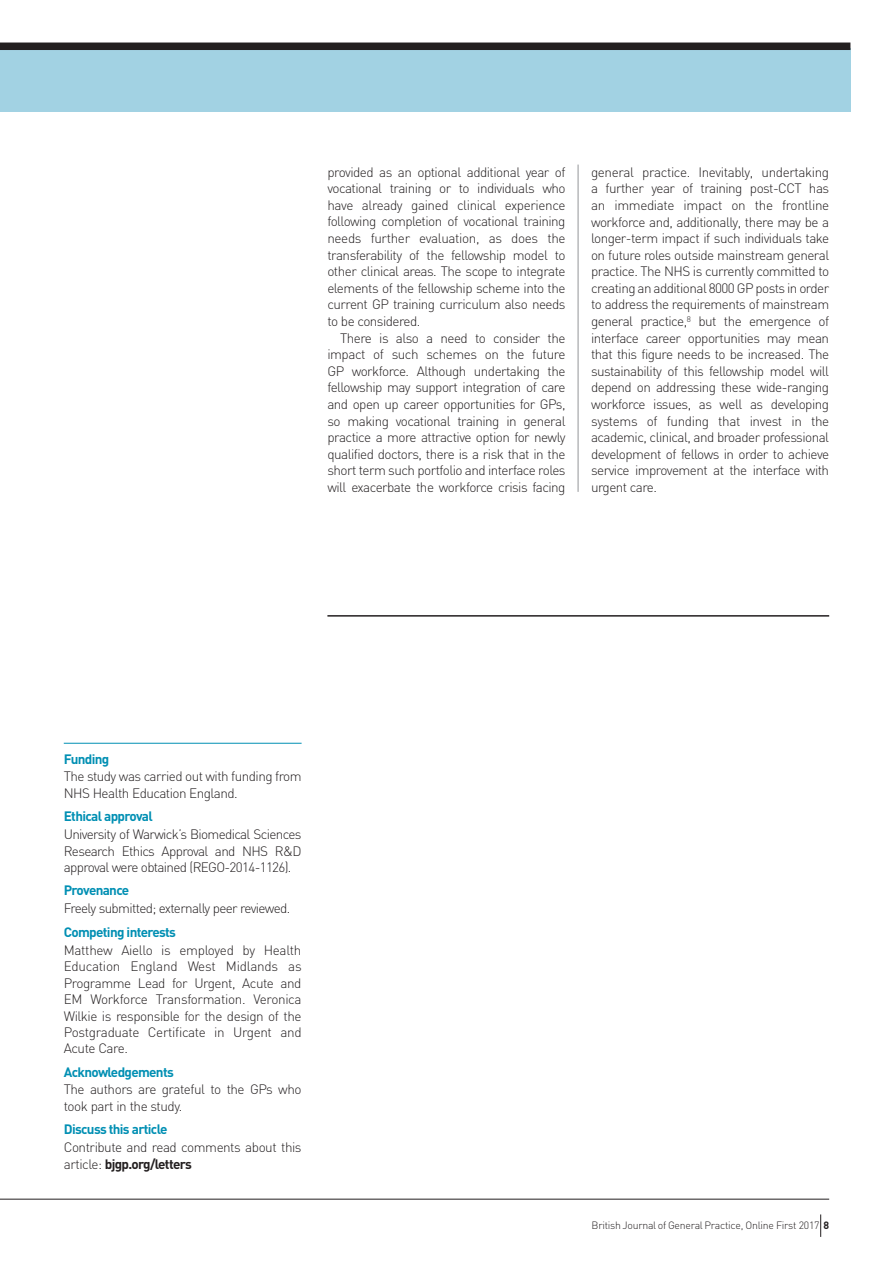
<style>
.page{position:relative;width:893px;height:1263px;background:#fff}
.page>*{position:absolute;margin:0;border:0;box-sizing:border-box;transform-origin:0 0}
.t1{font:300 13.5px/16.6px "DIN";letter-spacing:-.04em;color:#231f20;text-align:justify}
.t2{font:700 13.5px "DIN";letter-spacing:-.05em;color:#008fb3}
.t3{font:300 10.5px "DIN";letter-spacing:-.025em;color:#231f20}
.s1{font-weight:700}
</style>
<div class="page">
<div style="left:0;top:48px;width:850px;height:64px;background:#a2d2e3"></div>
<div style="left:0;top:43px;width:850px;height:7px;background:#231f20"></div>
<hr style="left:578px;top:165px;width:1px;height:327px;background:#939598">
<hr style="left:64px;top:743px;width:238px;height:1px;background:#008fb3">
<hr style="left:327px;top:615px;width:502px;height:2px;background:#231f20">
<svg style="left:820px;top:1214px;width:1px;height:23px"></svg>
<hr style="left:0;top:1199px;width:829px;height:1px;background:#231f20">
<p class="t1" style="left:327px;top:163px;width:240px">provided as an optional additional year of vocational training or to individuals who have already gained clinical experience following completion of vocational training needs further evaluation, as does the transferability of the fellowship model to other clinical areas. The scope to integrate elements of the fellowship scheme into the current GP training curriculum also needs to be considered.</p>
<p class="t1" style="left:327px;top:329px;width:240px;text-indent:13px">There is also a need to consider the impact of such schemes on the future GP workforce. Although undertaking the fellowship may support integration of care and open up career opportunities for GPs, so making vocational training in general practice a more attractive option for newly qualified doctors, there is a risk that in the short term such portfolio and interface roles will exacerbate the workforce crisis facing</p>
<p class="t1" style="left:591px;top:163px;width:240px">general practice. Inevitably, undertaking a further year of training post-CCT has an immediate impact on the frontline workforce and, additionally, there may be a longer-term impact if such individuals take on future roles outside mainstream general practice. The NHS is currently committed to creating an additional 8000 GP posts in order to address the requirements of mainstream general practice,<sup>8</sup> but the emergence of interface career opportunities may mean that this figure needs to be increased. The sustainability of this fellowship model will depend on addressing these wide-ranging workforce issues, as well as developing systems of funding that invest in the academic, clinical, and broader professional development of fellows in order to achieve service improvement at the interface with urgent care.</p>
<p class="t2" style="left:64px;top:750px;width:47px">Funding</p>
<p class="t1" style="left:64px;top:768px;width:239px">The study was carried out with funding from<br>NHS Health Education England.</p>
<p class="t2" style="left:64px;top:807px;width:91px">Ethical approval</p>
<p class="t1" style="left:64px;top:826px;width:239px">University of Warwick’s Biomedical Sciences Research Ethics Approval and NHS R&amp;D approval were obtained (REGO-2014-1126).</p>
<p class="t2" style="left:64px;top:882px;width:67px">Provenance</p>
<p class="t1" style="left:64px;top:900px;width:228px">Freely submitted; externally peer reviewed.</p>
<p class="t2" style="left:64px;top:923px;width:114px">Competing interests</p>
<p class="t1" style="left:64px;top:941px;width:239px">Matthew Aiello is employed by Health Education England West Midlands as Programme Lead for Urgent, Acute and EM Workforce Transformation. Veronica Wilkie is responsible for the design of the Postgraduate Certificate in Urgent and Acute Care.</p>
<p class="t2" style="left:64px;top:1063px;width:112px">Acknowledgements</p>
<p class="t1" style="left:64px;top:1081px;width:239px">The authors are grateful to the GPs who took part in the study.</p>
<p class="t2" style="left:64px;top:1120px;width:105px">Discuss this article</p>
<p class="t1" style="left:64px;top:1139px;width:239px">Contribute and read comments about this article: <span class="s1">bjgp.org/letters</span></p>
<p class="t3" style="left:592px;top:1219px;width:239px">British Journal of General Practice, Online First 2017 <span class="s1">8</span></p>
</div>
